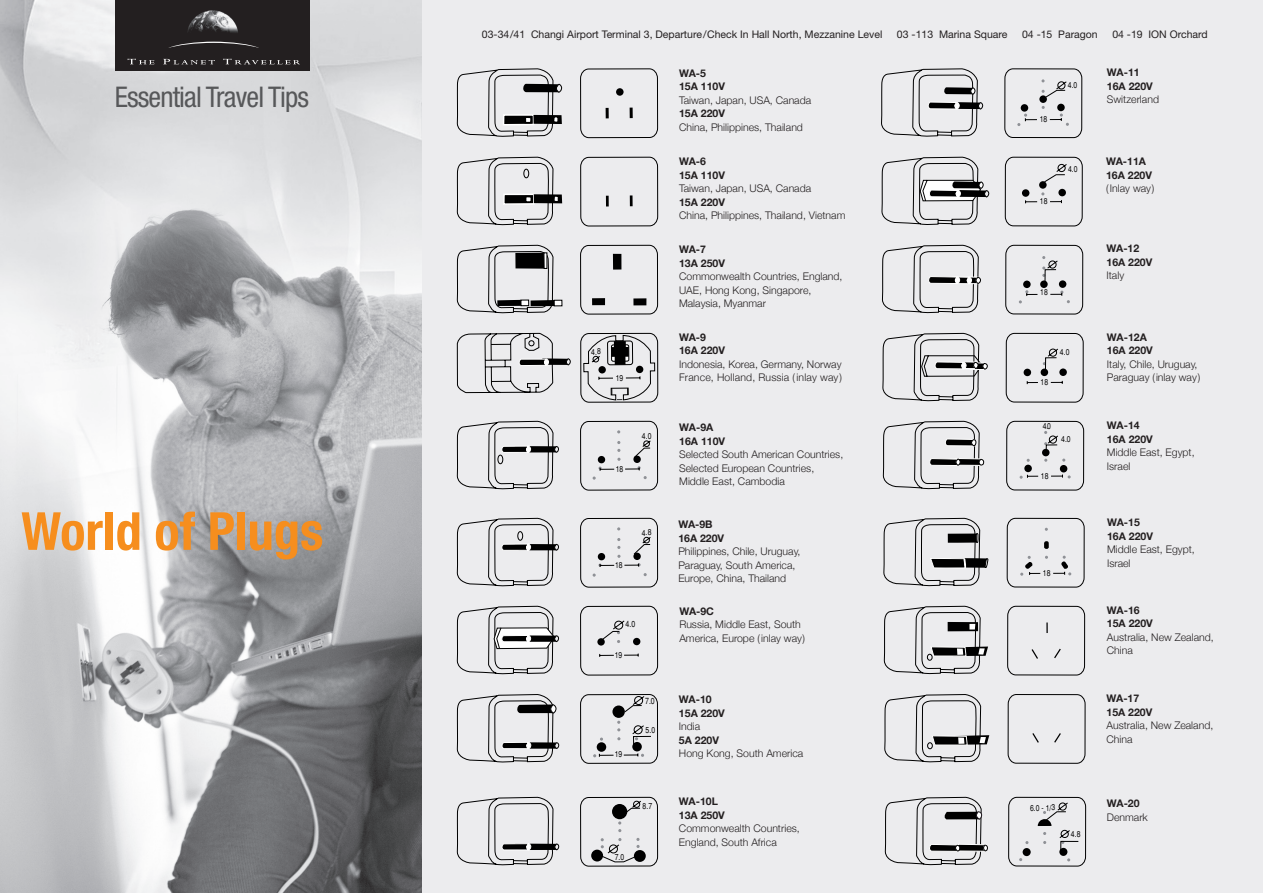
<style>
.page{position:relative;width:1263px;height:893px;background:#fff}
.page>*{position:absolute;margin:0;border:0;box-sizing:border-box;transform-origin:0 0}
.t1{font:700 condensed 52.5px "Helvetica Neue LT Std";color:#f68e1e}
.t2{font:condensed 28.5px "Helvetica Neue LT Std";letter-spacing:-.03em;color:#57585a}
.t3{font:300 10.5px/13.5px "Helvetica Neue";color:#231f20}
.t4{font:700 10.5px/13.5px "Helvetica Neue";color:#231f20}
.t5{font:10.5px "Helvetica Neue LT Std";color:#231f20}
.t6{font:condensed 8.4px "Helvetica";letter-spacing:-.005em;color:#000}
</style>
<div class="page">
<div style="left:405px;top:0;width:858px;height:893px;background:#ececee"></div>
<img style="left:1px;top:0;width:420px;height:893px">
<svg style="left:457px;top:68px;width:105px;height:69px"></svg>
<div style="left:534px;top:194px;width:28px;height:9px;background:#000"></div>
<svg style="left:457px;top:157px;width:103px;height:68px"></svg>
<svg style="left:457px;top:245px;width:97px;height:68px"></svg>
<div style="left:554px;top:300px;width:8px;height:6px;background:#fff"></div>
<svg style="left:457px;top:333px;width:114px;height:60px"></svg>
<svg style="left:457px;top:421px;width:102px;height:68px"></svg>
<svg style="left:457px;top:518px;width:102px;height:68px"></svg>
<svg style="left:457px;top:606px;width:102px;height:68px"></svg>
<svg style="left:457px;top:694px;width:102px;height:69px"></svg>
<svg style="left:457px;top:797px;width:102px;height:68px"></svg>
<svg style="left:881px;top:68px;width:102px;height:69px"></svg>
<svg style="left:1004px;top:69px;width:78px;height:69px"></svg>
<svg style="left:881px;top:157px;width:108px;height:68px"></svg>
<svg style="left:1005px;top:157px;width:78px;height:69px"></svg>
<svg style="left:882px;top:245px;width:99px;height:68px"></svg>
<svg style="left:1005px;top:245px;width:78px;height:69px"></svg>
<svg style="left:882px;top:333px;width:106px;height:68px"></svg>
<svg style="left:1006px;top:333px;width:77px;height:69px"></svg>
<svg style="left:883px;top:421px;width:101px;height:68px"></svg>
<svg style="left:1006px;top:421px;width:78px;height:69px"></svg>
<svg style="left:883px;top:518px;width:105px;height:68px"></svg>
<svg style="left:1007px;top:518px;width:77px;height:69px"></svg>
<svg style="left:884px;top:606px;width:104px;height:68px"></svg>
<svg style="left:1007px;top:606px;width:78px;height:69px"></svg>
<svg style="left:884px;top:694px;width:105px;height:68px"></svg>
<svg style="left:1008px;top:694px;width:77px;height:69px"></svg>
<svg style="left:885px;top:797px;width:103px;height:68px"></svg>
<svg style="left:1008px;top:797px;width:78px;height:69px"></svg>
<img style="left:116px;top:0;width:193px;height:71px">
<svg style="left:223px;top:59px;width:77px;height:5px"></svg>
<svg style="left:163px;top:59px;width:52px;height:5px"></svg>
<svg style="left:128px;top:59px;width:27px;height:5px"></svg>
<svg style="left:168px;top:42px;width:91px;height:6px"></svg>
<svg style="left:580px;top:68px;width:78px;height:799px"></svg>
<h2 class="t2" style="left:115px;top:80px;width:196px">Essential Travel Tips</h2>
<h1 class="t1" style="left:21px;top:499px;width:304px">World of Plugs</h1>
<p class="t5" style="left:482px;top:28px;width:402px">03-34/41 Changi Airport Terminal 3, Departure/Check In Hall North, Mezzanine Level</p>
<p class="t5" style="left:897px;top:28px;width:112px">03 -113 Marina Square</p>
<p class="t5" style="left:1022px;top:28px;width:77px">04 -15 Paragon</p>
<p class="t5" style="left:1112px;top:28px;width:97px">04 -19 ION Orchard</p>
<p class="t4" style="left:679px;top:66px;width:47px">WA-5<br>15A 110V</p>
<p class="t3" style="left:679px;top:93px;width:134px">Taiwan, Japan, USA, Canada</p>
<p class="t4" style="left:679px;top:107px;width:47px">15A 220V</p>
<p class="t3" style="left:679px;top:120px;width:125px">China, Philippines, Thailand</p>
<p class="t4" style="left:679px;top:155px;width:47px">WA-6<br>15A 110V</p>
<p class="t3" style="left:679px;top:182px;width:134px">Taiwan, Japan, USA, Canada</p>
<p class="t4" style="left:679px;top:195px;width:47px">15A 220V</p>
<p class="t3" style="left:679px;top:209px;width:168px">China, Philippines, Thailand, Vietnam</p>
<p class="t4" style="left:679px;top:242px;width:47px">WA-7<br>13A 250V</p>
<p class="t3" style="left:679px;top:269px;width:165px">Commonwealth Countries, England,<br>UAE, Hong Kong, Singapore,<br>Malaysia, Myanmar</p>
<p class="t4" style="left:679px;top:330px;width:47px">WA-9<br>16A 220V</p>
<p class="t3" style="left:679px;top:357px;width:164px">Indonesia, Korea, Germany, Norway<br>France, Holland, Russia (inlay way)</p>
<p class="t4" style="left:679px;top:421px;width:47px">WA-9A<br>16A 110V</p>
<p class="t3" style="left:679px;top:448px;width:165px">Selected South American Countries,<br>Selected European Countries,<br>Middle East, Cambodia</p>
<p class="t4" style="left:678px;top:518px;width:47px">WA-9B<br>16A 220V</p>
<p class="t3" style="left:678px;top:545px;width:124px">Philippines, Chile, Uruguay,<br>Paraguay, South America,<br>Europe, China, Thailand</p>
<p class="t4" style="left:679px;top:604px;width:36px">WA-9C</p>
<p class="t3" style="left:679px;top:617px;width:127px">Russia, Middle East, South<br>America, Europe (inlay way)</p>
<p class="t4" style="left:679px;top:692px;width:47px">WA-10<br>15A 220V</p>
<p class="t3" style="left:679px;top:719px;width:23px">India</p>
<p class="t4" style="left:679px;top:733px;width:42px">5A 220V</p>
<p class="t3" style="left:679px;top:746px;width:126px">Hong Kong, South America</p>
<p class="t4" style="left:679px;top:794px;width:47px">WA-10L<br>13A 250V</p>
<p class="t3" style="left:679px;top:821px;width:122px">Commonwealth Countries,<br>England, South Africa</p>
<p class="t6" style="left:1040px;top:114px;width:9px">18</p>
<p class="t6" style="left:1040px;top:196px;width:9px">18</p>
<p class="t6" style="left:1068px;top:80px;width:11px">4.0</p>
<p class="t6" style="left:1068px;top:164px;width:11px">4.0</p>
<p class="t6" style="left:1040px;top:287px;width:9px">18</p>
<p class="t6" style="left:1040px;top:377px;width:9px">18</p>
<p class="t6" style="left:1060px;top:347px;width:11px">4.0</p>
<p class="t6" style="left:1043px;top:421px;width:10px">4.0</p>
<p class="t6" style="left:1061px;top:434px;width:11px">4.0</p>
<p class="t6" style="left:1041px;top:471px;width:9px">18</p>
<p class="t6" style="left:1043px;top:568px;width:9px">18</p>
<p class="t6" style="left:1030px;top:803px;width:27px">6.0 - 1/3</p>
<p class="t6" style="left:1071px;top:829px;width:11px">4.8</p>
<p class="t4" style="left:1107px;top:65px;width:47px">WA-11<br>16A 220V</p>
<p class="t3" style="left:1107px;top:92px;width:54px">Switzerland</p>
<p class="t4" style="left:1106px;top:155px;width:47px">WA-11A<br>16A 220V</p>
<p class="t3" style="left:1106px;top:182px;width:50px">(Inlay way)</p>
<p class="t4" style="left:1106px;top:242px;width:47px">WA-12<br>16A 220V</p>
<p class="t3" style="left:1106px;top:269px;width:19px">Italy</p>
<p class="t4" style="left:1107px;top:330px;width:47px">WA-12A<br>16A 220V</p>
<p class="t3" style="left:1107px;top:357px;width:95px">Italy, Chile, Uruguay,<br>Paraguay (inlay way)</p>
<p class="t4" style="left:1107px;top:418px;width:47px">WA-14<br>16A 220V</p>
<p class="t3" style="left:1107px;top:445px;width:89px">Middle East, Egypt,<br>Israel</p>
<p class="t4" style="left:1107px;top:515px;width:47px">WA-15<br>16A 220V</p>
<p class="t3" style="left:1107px;top:542px;width:89px">Middle East, Egypt,<br>Israel</p>
<p class="t4" style="left:1107px;top:603px;width:47px">WA-16<br>15A 220V</p>
<p class="t3" style="left:1107px;top:630px;width:108px">Australia, New Zealand,<br>China</p>
<p class="t4" style="left:1106px;top:691px;width:47px">WA-17<br>15A 220V</p>
<p class="t3" style="left:1106px;top:718px;width:108px">Australia, New Zealand,<br>China</p>
<p class="t4" style="left:1107px;top:797px;width:34px">WA-20</p>
<p class="t3" style="left:1107px;top:810px;width:43px">Denmark</p>
</div>
